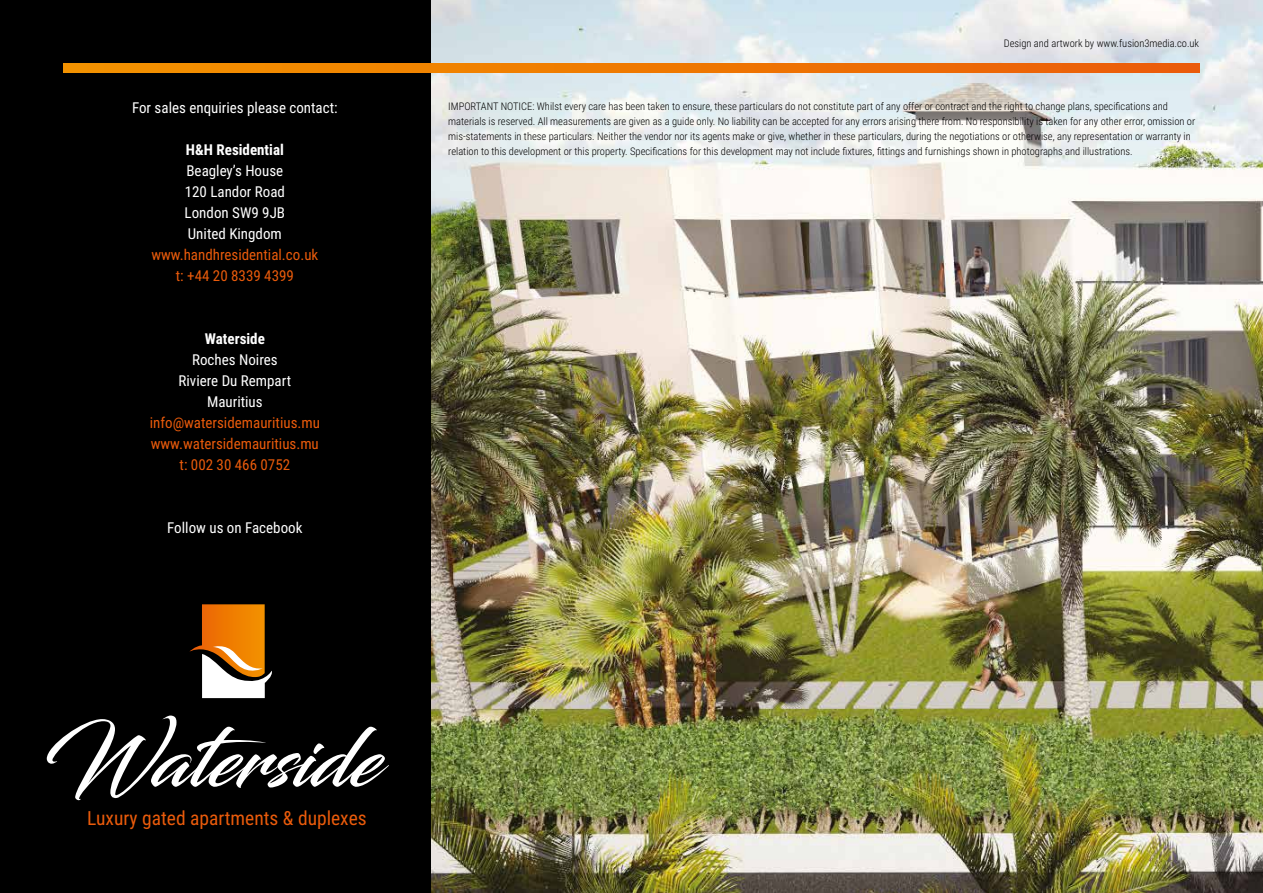
<style>
.page{position:relative;width:1263px;height:893px;background:#fff}
.page>*{position:absolute;margin:0;border:0;box-sizing:border-box;transform-origin:0 0}
.t1{font:19.5px "Roboto Condensed";color:#ea5b0b}
.t2{font:15px/21px "Roboto Condensed";color:#fff}
.t3{font:15px/21px "Roboto Condensed";color:#ea5b0b;text-align:center}
.t4{font:700 15px "Roboto Condensed";color:#fff}
.t5{font:300 10.5px/15px "Roboto Condensed";color:#000}
</style>
<div class="page">
<img style="left:430px;top:0;width:833px;height:893px">
<div style="left:0;top:0;width:430px;height:893px;background:#000"></div>
<svg style="left:64px;top:64px;width:1135px;height:8px"></svg>
<svg style="left:189px;top:604px;width:83px;height:94px"></svg>
<svg style="left:47px;top:715px;width:342px;height:85px"></svg>
<h2 class="t2" style="left:132px;top:97px;width:207px">For sales enquiries please contact:</h2>
<h2 class="t4" style="left:186px;top:139px;width:99px">H&amp;H Residential</h2>
<h2 class="t2" style="left:185px;top:160px;width:102px">Beagley’s House<br>120 Landor Road<br>London SW9 9JB<br>United Kingdom</h2>
<h2 class="t3" style="left:151px;top:244px;width:168px">www.handhresidential.co.uk t: +44 20 8339 4399</h2>
<h2 class="t4" style="left:205px;top:328px;width:62px">Waterside</h2>
<h2 class="t2" style="left:179px;top:349px;width:114px;text-align:center">Roches Noires<br>Riviere Du Rempart<br>Mauritius</h2>
<h2 class="t3" style="left:150px;top:412px;width:172px">info@watersidemauritius.mu www.watersidemauritius.mu t: 002 30 466 0752</h2>
<h2 class="t2" style="left:167px;top:517px;width:137px">Follow us on Facebook</h2>
<p class="t5" style="left:1004px;top:36px;width:197px">Design and artwork by www.fusion3media.co.uk</p>
<p class="t5" style="left:448px;top:98px;width:748px">IMPORTANT NOTICE: Whilst every care has been taken to ensure, these particulars do not constitute part of any offer or contract and the right to change plans, specifications and materials is reserved. All measurements are given as a guide only. No liability can be accepted for any errors arising there from. No responsibility is taken for any other error, omission or mis-statements in these particulars. Neither the vendor nor its agents make or give, whether in these particulars, during the negotiations or otherwise, any representation or warranty in relation to this development or this property. Specifications for this development may not include fixtures, fittings and furnishings shown in photographs and illustrations.</p>
<h1 class="t1" style="left:87px;top:804px;width:281px">Luxury gated apartments &amp; duplexes</h1>
</div>
